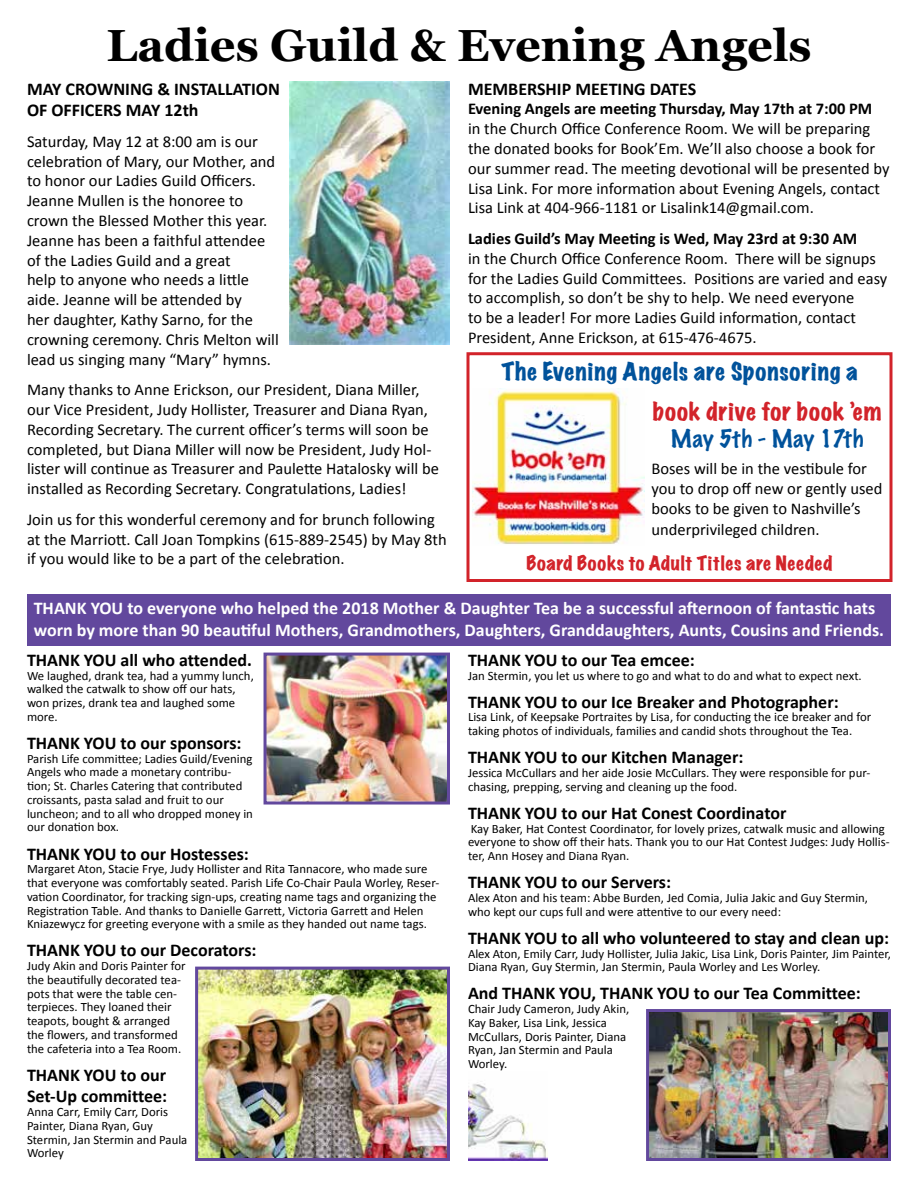
<style>
.page{position:relative;width:918px;height:1188px;background:#fff}
.page>*{position:absolute;margin:0;border:0;box-sizing:border-box;transform-origin:0 0}
.t1{font:700 45px "Georgia";color:#000}
.t2{font:expanded 22.5px "Marker Felt";letter-spacing:.04em;color:#00529b}
.t3{font:expanded 22.5px "Marker Felt";letter-spacing:.045em;color:#d2232a}
.t4{font:100 22.5px "Marker Felt";color:#00529b}
.t5{font:700 18px/21.6px "Calibri";color:#000}
.t6{font:700 18px/21.6px "Calibri";color:#fff}
.t7{font:expanded 18px "Marker Felt";letter-spacing:.03em;color:#d2232a}
.t8{font:16.5px/19.8px "Calibri";color:#000}
.t9{font:700 16.5px "Calibri";color:#000}
.t10{font:12.75px/13.8px "Calibri";color:#000}
</style>
<div class="page">
<img style="left:289px;top:81px;width:161px;height:263px">
<div style="left:466px;top:352px;width:426px;height:230px;border:3px solid #d2232a"></div>
<img style="left:473px;top:390px;width:172px;height:155px">
<img style="left:268px;top:657px;width:178px;height:144px">
<div style="left:264px;top:653px;width:186px;height:152px;border:3px solid #62489d"></div>
<img style="left:199px;top:971px;width:247px;height:186px">
<div style="left:195px;top:967px;width:255px;height:194px;border:3px solid #62489d"></div>
<img style="left:650px;top:1013px;width:237px;height:144px">
<div style="left:646px;top:1009px;width:245px;height:152px;border:3px solid #62489d"></div>
<div style="left:27px;top:594px;width:864px;height:52px;background:#62489d"></div>
<img style="left:468px;top:1084px;width:79px;height:77px">
<h1 class="t1" style="left:107px;top:12px;width:707px">Ladies Guild &amp; Evening Angels</h1>
<h3 class="t5" style="left:27px;top:77px;width:255px">MAY CROWNING &amp; INSTALLATION<br>OF OFFICERS MAY 12th</h3>
<p class="t8" style="left:27px;top:131px;width:253px">Saturday, May 12 at 8:00 am is our celebration of Mary, our Mother, and to honor our Ladies Guild Officers.<br>Jeanne Mullen is the honoree to crown the Blessed Mother this year.<br>Jeanne has been a faithful attendee of the Ladies Guild and a great<br>help to anyone who needs a little aide. Jeanne will be attended by<br>her daughter, Kathy Sarno, for the crowning ceremony. Chris Melton will lead us singing many “Mary” hymns.</p>
<p class="t8" style="left:27px;top:379px;width:413px">Many thanks to Anne Erickson, our President, Diana Miller, our Vice President, Judy Hollister, Treasurer and Diana Ryan, Recording Secretary. The current officer’s terms will soon be completed, but Diana Miller will now be President, Judy Hol&shy;lister will continue as Treasurer and Paulette Hatalosky will be installed as Recording Secretary. Congratulations, Ladies!</p>
<p class="t8" style="left:27px;top:509px;width:421px">Join us for this wonderful ceremony and for brunch following at the Marriott. Call Joan Tompkins (615-889-2545) by May 8th if you would like to be a part of the celebration.</p>
<h3 class="t5" style="left:468px;top:77px;width:230px">MEMBERSHIP MEETING DATES</h3>
<p class="t9" style="left:468px;top:99px;width:406px">Evening Angels are meeting Thursday, May 17th at 7:00 PM</p>
<p class="t8" style="left:468px;top:118px;width:423px">in the Church Office Conference Room. We will be preparing the donated books for Book’Em. We’ll also choose a book for our summer read. The meeting devotional will be presented by Lisa Link. For more information about Evening Angels, contact Lisa Link at 404-966-1181 or Lisalink14@gmail.com.</p>
<p class="t9" style="left:468px;top:228px;width:391px">Ladies Guild’s May Meeting is Wed, May 23rd at 9:30 AM</p>
<p class="t8" style="left:468px;top:248px;width:421px">in the Church Office Conference Room. There will be signups for the Ladies Guild Committees. Positions are varied and easy to accomplish, so don’t be shy to help. We need everyone<br>to be a leader! For more Ladies Guild information, contact President, Anne Erickson, at 615-476-4675.</p>
<h2 class="t2" style="left:501px;top:354px;width:358px">The Evening Angels are Sponsoring a</h2>
<h2 class="t3" style="left:653px;top:394px;width:230px">book drive for book ’em</h2>
<h2 class="t4" style="left:671px;top:421px;width:194px">May 5th - May 17th</h2>
<p class="t8" style="left:652px;top:458px;width:232px">Boses will be in the vestibule for you to drop off new or gently used books to be given to Nashville’s</p>
<p class="t8" style="left:652px;top:519px;width:170px">underprivileged children.</p>
<h3 class="t7" style="left:526px;top:549px;width:308px">Board Books to Adult Titles are Needed</h3>
<h3 class="t6" style="left:34px;top:597px;width:852px">THANK YOU to everyone who helped the 2018 Mother &amp; Daughter Tea be a successful afternoon of fantastic hats worn by more than 90 beautiful Mothers, Grandmothers, Daughters, Granddaughters, Aunts, Cousins and Friends.</h3>
<h3 class="t5" style="left:27px;top:648px;width:226px">THANK YOU all who attended.</h3>
<p class="t10" style="left:27px;top:668px;width:228px">We laughed, drank tea, had a yummy lunch, walked the catwalk to show off our hats, won prizes, drank tea and laughed some more.</p>
<h3 class="t5" style="left:27px;top:731px;width:216px">THANK YOU to our sponsors:</h3>
<p class="t10" style="left:27px;top:751px;width:228px">Parish Life committee; Ladies Guild/Evening Angels who made a monetary contribu&shy;tion; St. Charles Catering that contributed croissants, pasta salad and fruit to our luncheon; and to all who dropped money in our donation box.</p>
<h3 class="t5" style="left:27px;top:842px;width:223px">THANK YOU to our Hostesses:</h3>
<p class="t10" style="left:27px;top:862px;width:414px">Margaret Aton, Stacie Frye, Judy Hollister and Rita Tannacore, who made sure that everyone was comfortably seated. Parish Life Co-Chair Paula Worley, Reser&shy;vation Coordinator, for tracking sign-ups, creating name tags and organizing the Registration Table. And thanks to Danielle Garrett, Victoria Garrett and Helen Kniazewycz for greeting everyone with a smile as they handed out name tags.</p>
<h3 class="t5" style="left:27px;top:939px;width:231px">THANK YOU to our Decorators:</h3>
<p class="t10" style="left:27px;top:958px;width:160px">Judy Akin and Doris Painter for the beautifully decorated tea&shy;pots that were the table cen&shy;terpieces. They loaned their teapots, bought &amp; arranged the flowers, and transformed the cafeteria into a Tea Room.</p>
<h3 class="t5" style="left:27px;top:1063px;width:142px">THANK YOU to our<br>Set-Up committee:</h3>
<p class="t10" style="left:27px;top:1104px;width:162px">Anna Carr, Emily Carr, Doris<br>Painter, Diana Ryan, Guy<br>Stermin, Jan Stermin and Paula<br>Worley</p>
<h3 class="t5" style="left:468px;top:648px;width:228px">THANK YOU to our Tea emcee:</h3>
<p class="t10" style="left:468px;top:668px;width:395px">Jan Stermin, you let us where to go and what to do and what to expect next.</p>
<h3 class="t5" style="left:468px;top:690px;width:372px">THANK YOU to our Ice Breaker and Photographer:</h3>
<p class="t10" style="left:468px;top:710px;width:405px">Lisa Link, of Keepsake Portraites by Lisa, for conducting the ice breaker and for taking photos of individuals, families and candid shots throughout the Tea.</p>
<h3 class="t5" style="left:468px;top:746px;width:277px">THANK YOU to our Kitchen Manager:</h3>
<p class="t10" style="left:468px;top:765px;width:404px">Jessica McCullars and her aide Josie McCullars. They were responsible for pur&shy;chasing, prepping, serving and cleaning up the food.</p>
<h3 class="t5" style="left:468px;top:801px;width:320px">THANK YOU to our Hat Conest Coordinator</h3>
<p class="t10" style="left:468px;top:821px;width:423px">Kay Baker, Hat Contest Coordinator, for lovely prizes, catwalk music and allowing everyone to show off their hats. Thank you to our Hat Contest Judges: Judy Hollis&shy;ter, Ann Hosey and Diana Ryan.</p>
<h3 class="t5" style="left:468px;top:871px;width:205px">THANK YOU to our Servers:</h3>
<p class="t10" style="left:468px;top:890px;width:402px">Alex Aton and his team: Abbe Burden, Jed Comia, Julia Jakic and Guy Stermin, who kept our cups full and were attentive to our every need:</p>
<h3 class="t5" style="left:468px;top:926px;width:423px">THANK YOU to all who volunteered to stay and clean up:</h3>
<p class="t10" style="left:468px;top:946px;width:425px">Alex Aton, Emily Carr, Judy Hollister, Julia Jakic, Lisa Link, Doris Painter, Jim Painter,<br>Diana Ryan, Guy Stermin, Jan Stermin, Paula Worley and Les Worley.</p>
<h3 class="t5" style="left:468px;top:982px;width:394px">And THANK YOU, THANK YOU to our Tea Committee:</h3>
<p class="t10" style="left:468px;top:1001px;width:163px">Chair Judy Cameron, Judy Akin,<br>Kay Baker, Lisa Link, Jessica<br>McCullars, Doris Painter, Diana<br>Ryan, Jan Stermin and Paula<br>Worley.</p>
</div>
